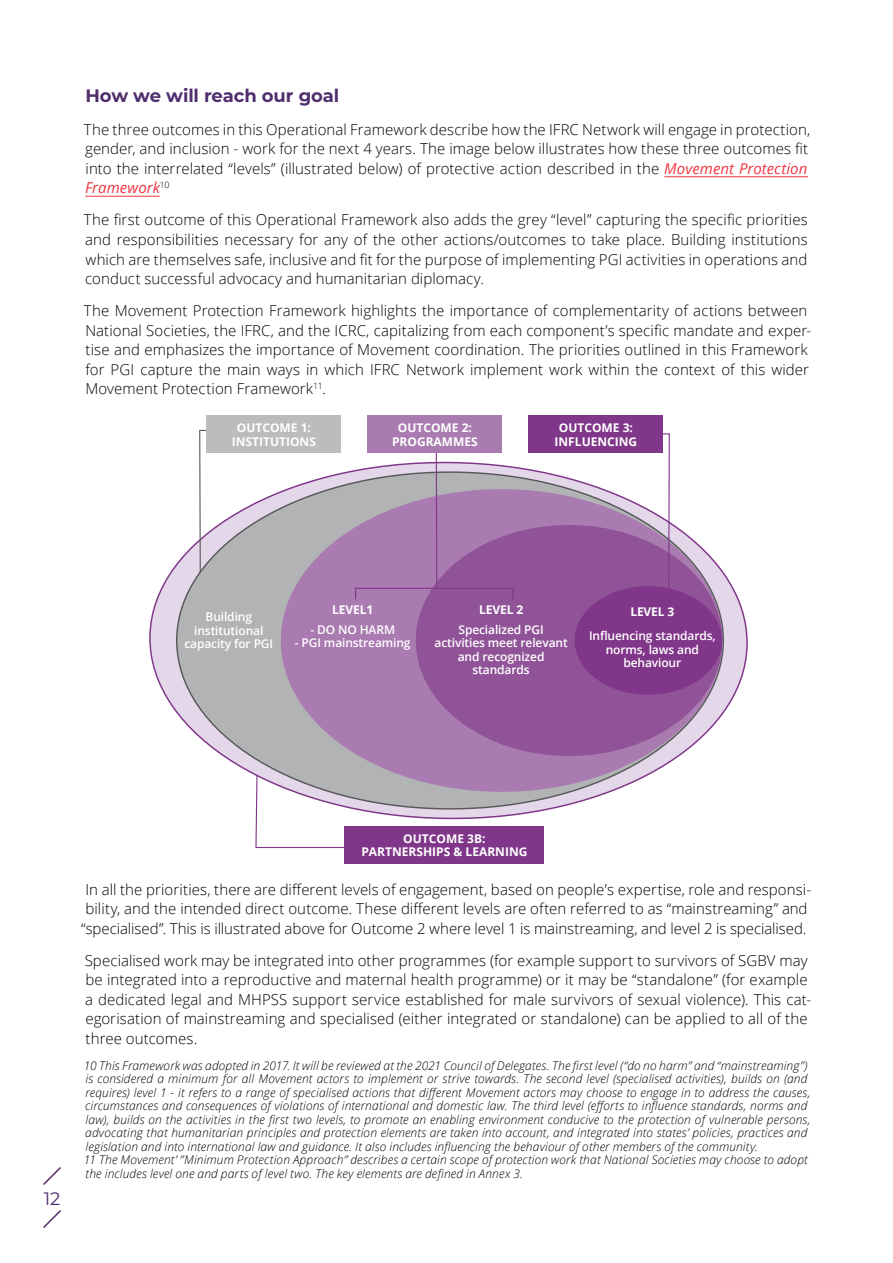
<style>
.page{position:relative;width:893px;height:1263px;background:#fff}
.page>*{position:absolute;margin:0;border:0;box-sizing:border-box;transform-origin:0 0}
.t1{font:700 18px "Montserrat";letter-spacing:-.01em;color:#502d6d}
.t2{font:18px "Montserrat";color:#502d6d}
.t3{font:300 15px/19.5px "Open Sans";letter-spacing:.005em;color:#000}
.t4{font:italic 300 12px/13.5px "Open Sans";letter-spacing:.01em;color:#000}
.t5{font:600 12px/13.5px "Open Sans";letter-spacing:-.01em;color:#fff;text-align:center}
.t6{font:700 12px/13.5px "Open Sans";color:#fff;text-align:center}
.t7{font:600 12px "Open Sans";letter-spacing:-.01em;color:#fff}
.s1{font-weight:400;font-style:italic;color:#f33540}
</style>
<div class="page">
<hr style="left:664px;top:176px;width:144px;height:1px;background:#f33540">
<hr style="left:85px;top:196px;width:75px;height:1px;background:#f33540">
<svg style="left:149px;top:461px;width:599px;height:359px"></svg>
<svg style="left:199px;top:429px;width:54px;height:145px"></svg>
<div style="left:177px;top:472px;width:546px;height:337px;background:#b1b3b4;border-radius:50%"></div>
<div style="left:281px;top:489px;width:441px;height:303px;background:#a97bb0;border-radius:50%"></div>
<div style="left:416px;top:525px;width:306px;height:231px;background:#915398;border-radius:50%"></div>
<div style="left:574px;top:586px;width:148px;height:109px;background:#803689;border-radius:50%"></div>
<svg style="left:628px;top:433px;width:42px;height:155px"></svg>
<svg style="left:435px;top:453px;width:3px;height:135px"></svg>
<svg style="left:255px;top:774px;width:94px;height:75px"></svg>
<div style="left:345px;top:826px;width:199px;height:37px;background:#803689"></div>
<div style="left:355px;top:588px;width:159px;height:11px;border:1px solid #803689"></div>
<div style="left:529px;top:416px;width:134px;height:37px;background:#803689"></div>
<div style="left:368px;top:416px;width:134px;height:37px;background:#a97bb0"></div>
<div style="left:207px;top:416px;width:134px;height:37px;background:#bbbcbe"></div>
<svg style="left:43px;top:1167px;width:18px;height:18px"></svg>
<svg style="left:43px;top:1210px;width:18px;height:18px"></svg>
<p class="t1" style="left:85px;top:83px;width:255px">How we will reach our goal</p>
<p class="t3" style="left:84px;top:119px;width:728px">The three outcomes in this Operational Framework describe how the IFRC Network will engage in protection, gender, and inclusion - work for the next 4 years. The image below illustrates how these three outcomes fit into the interrelated “levels” (illustrated below) of protective action described in the <span class="s1">Movement Protection Framework</span><sup>10</sup></p>
<p class="t3" style="left:84px;top:210px;width:725px;text-align:justify">The first outcome of this Operational Framework also adds the grey “level” capturing the specific priorities and responsibilities necessary for any of the other actions/outcomes to take place. Building institutions which are themselves safe, inclusive and fit for the purpose of implementing PGI activities in operations and conduct successful advocacy and humanitarian diplomacy.</p>
<p class="t3" style="left:84px;top:301px;width:729px">The Movement Protection Framework highlights the importance of complementarity of actions between National Societies, the IFRC, and the ICRC, capitalizing from each component’s specific mandate and exper&shy;tise and emphasizes the importance of Movement coordination. The priorities outlined in this Framework for PGI capture the main ways in which IFRC Network implement work within the context of this wider Movement Protection Framework<sup>11</sup>.</p>
<p class="t6" style="left:232px;top:421px;width:86px">OUTCOME 1:<br>INSTITUTIONS</p>
<p class="t6" style="left:392px;top:421px;width:87px">OUTCOME 2:<br>PROGRAMMES</p>
<p class="t6" style="left:555px;top:421px;width:84px">OUTCOME 3:<br>INFLUENCING</p>
<p class="t5" style="left:184px;top:610px;width:90px">Building institutional capacity for PGI</p>
<p class="t6" style="left:332px;top:603px;width:43px">LEVEL1</p>
<p class="t7" style="left:310px;top:621px;width:86px">- DO NO HARM</p>
<p class="t5" style="left:295px;top:636px;width:117px">- PGI mainstreaming</p>
<p class="t6" style="left:479px;top:603px;width:46px">LEVEL 2</p>
<p class="t5" style="left:435px;top:622px;width:135px">Specialized PGI activities meet relevant and recognized standards</p>
<p class="t6" style="left:630px;top:605px;width:46px">LEVEL 3</p>
<p class="t5" style="left:589px;top:629px;width:128px">Influencing standards, norms, laws and behaviour</p>
<p class="t2" style="left:44px;top:1186px;width:18px">12</p>
<p class="t6" style="left:361px;top:831px;width:168px">OUTCOME 3B:<br>PARTNERSHIPS &amp; LEARNING</p>
<p class="t3" style="left:81px;top:879px;width:732px">In all the priorities, there are different levels of engagement, based on people’s expertise, role and responsi&shy;bility, and the intended direct outcome. These different levels are often referred to as “mainstreaming” and “specialised”. This is illustrated above for Outcome 2 where level 1 is mainstreaming, and level 2 is specialised.</p>
<p class="t3" style="left:85px;top:950px;width:728px">Specialised work may be integrated into other programmes (for example support to survivors of SGBV may be integrated into a reproductive and maternal health programme) or it may be “standalone” (for example a dedicated legal and MHPSS support service established for male survivors of sexual violence). This cat&shy;egorisation of mainstreaming and specialised (either integrated or standalone) can be applied to all of the three outcomes.</p>
<p class="t4" style="left:84px;top:1058px;width:728px">10 This Framework was adopted in 2017. It will be reviewed at the 2021 Council of Delegates. The first level (“do no harm” and “mainstreaming”) is considered a minimum for all Movement actors to implement or strive towards. The second level (specialised activities), builds on (and requires) level 1 - it refers to a range of specialised actions that different Movement actors may choose to engage in to address the causes, circumstances and consequences of violations of international and domestic law. The third level (efforts to influence standards, norms and law), builds on the activities in the first two levels, to promote an enabling environment conducive to the protection of vulnerable persons, advocating that humanitarian principles and protection elements are taken into account, and integrated into states’ policies, practices and legislation and into international law and guidance. It also includes influencing the behaviour of other members of the community.<br>11 The Movement’ ”Minimum Protection Approach” describes a certain scope of protection work that National Societies may choose to adopt the includes level one and parts of level two. The key elements are defined in Annex 3.</p>
</div>
